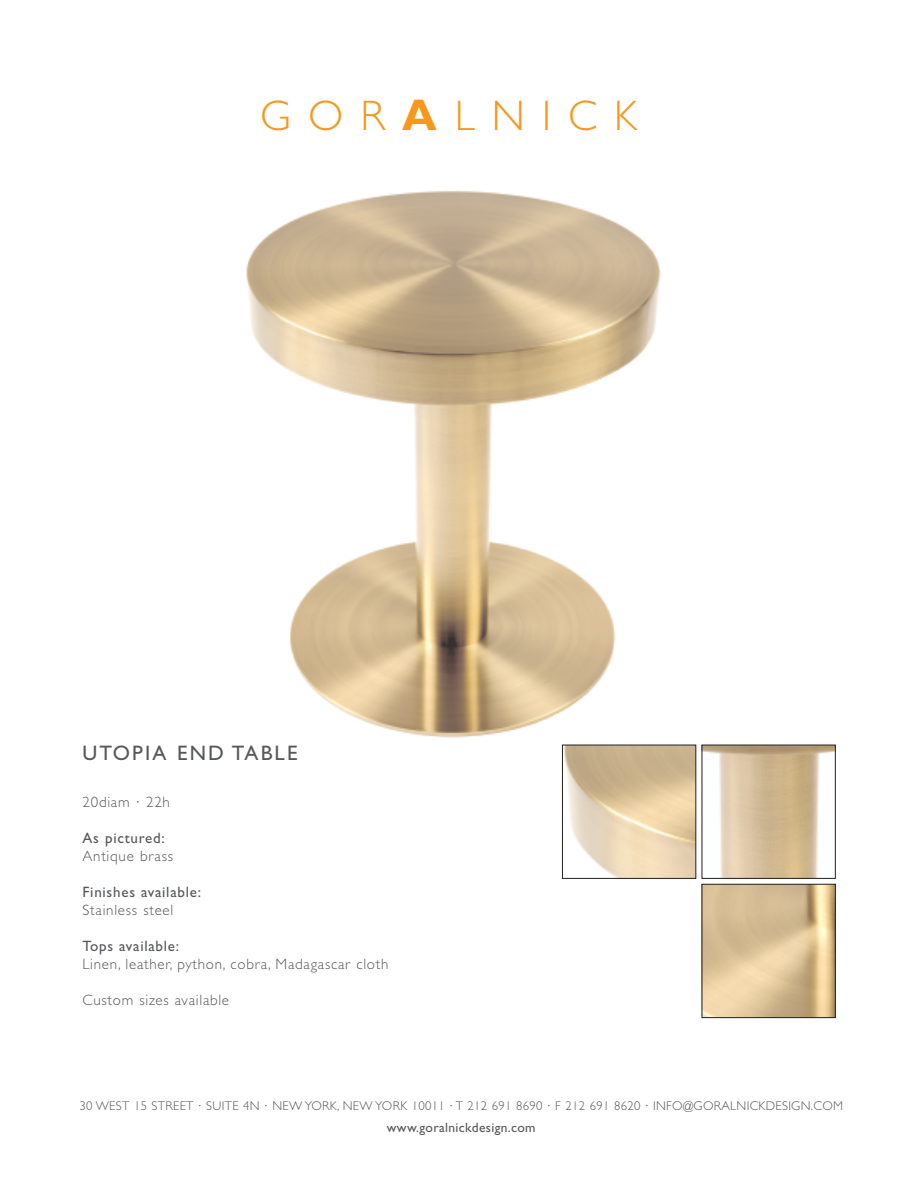
<style>
.page{position:relative;width:918px;height:1188px;background:#fff}
.page>*{position:absolute;margin:0;border:0;box-sizing:border-box;transform-origin:0 0}
.t1{font:300 42.9px "Gill Sans";letter-spacing:.4em;color:#f7981d}
.t2{font:21px "Gill Sans";letter-spacing:.1em;color:#57585a}
.t3{font:300 15px "Gill Sans";letter-spacing:.05em;color:#57585a}
.t4{font:15px "Gill Sans";letter-spacing:.05em;color:#57585a}
.t5{font:13.5px "Gill Sans";letter-spacing:.025em;color:#57585a}
.t6{font:300 12.75px "Gill Sans";letter-spacing:.025em;color:#57585a}
.s1{font-weight:700;font-size:44.4px}
</style>
<div class="page">
<img style="left:246px;top:190px;width:415px;height:548px">
<img style="left:704px;top:747px;width:130px;height:130px">
<div style="left:702px;top:745px;width:134px;height:134px;border:1px solid #231f20"></div>
<img style="left:564px;top:747px;width:130px;height:130px">
<div style="left:562px;top:745px;width:134px;height:134px;border:1px solid #231f20"></div>
<img style="left:704px;top:886px;width:130px;height:130px">
<div style="left:702px;top:884px;width:134px;height:134px;border:1px solid #231f20"></div>
<h1 class="t1" style="left:260px;top:99px;width:378px">GOR<span class="s1">A</span>LNICK</h1>
<h2 class="t2" style="left:83px;top:745px;width:216px">UTOPIA END TABLE</h2>
<p class="t3" style="left:83px;top:796px;width:89px">20diam · 22h</p>
<p class="t4" style="left:83px;top:832px;width:84px">As pictured:</p>
<p class="t3" style="left:83px;top:850px;width:92px">Antique brass</p>
<p class="t4" style="left:83px;top:886px;width:120px">Finishes available:</p>
<p class="t3" style="left:83px;top:904px;width:92px">Stainless steel</p>
<p class="t4" style="left:83px;top:940px;width:98px">Tops available:</p>
<p class="t3" style="left:83px;top:958px;width:307px">Linen, leather, python, cobra, Madagascar cloth</p>
<p class="t3" style="left:83px;top:994px;width:148px">Custom sizes available</p>
<p class="t6" style="left:80px;top:1100px;width:765px">30 WEST 15 STREET · SUITE 4N · NEW YORK, NEW YORK 10011 · T 212 691 8690 · F 212 691 8620 · INFO@GORALNICKDESIGN.COM</p>
<p class="t5" style="left:387px;top:1122px;width:150px">www.goralnickdesign.com</p>
</div>
